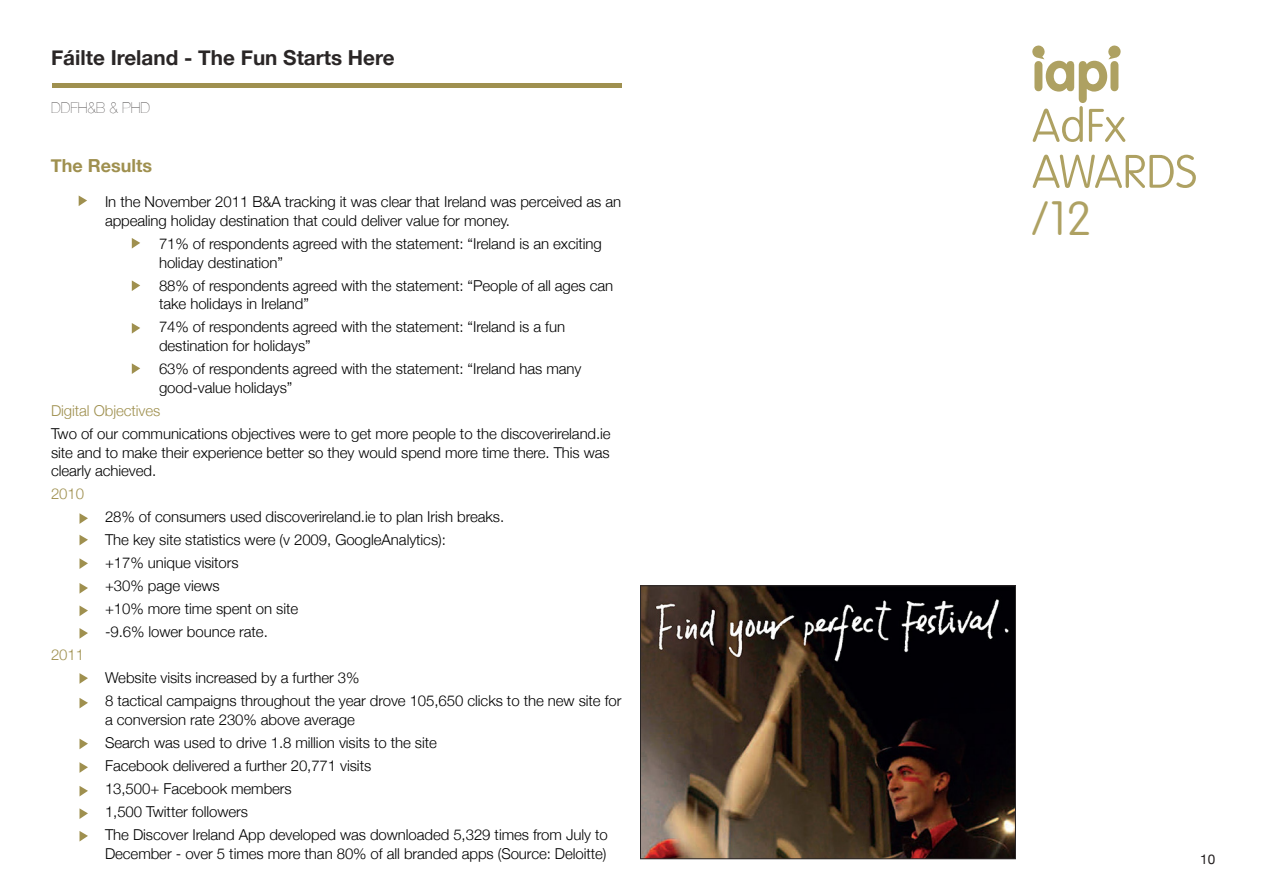
<style>
.page{position:relative;width:1263px;height:893px;background:#fff}
.page>*{position:absolute;margin:0;border:0;box-sizing:border-box;transform-origin:0 0}
.t1{font:100 47.4px "VAG Rounded";color:#aea162}
.t2{font:700 20.7px "Helvetica Neue";color:#2a2626}
.t3{font:700 18px "Helvetica Neue";color:#9f904f}
.t4{font:300 15px/18.8px "Helvetica Neue";letter-spacing:-.005em;color:#000}
.t5{font:300 15px "Helvetica Neue";letter-spacing:-.005em;color:#9f904f}
.t6{font:200 15px "Helvetica Neue";color:#2a2626}
.t7{font:13.5px "Helvetica Neue";color:#231f20}
</style>
<div class="page">
<svg style="left:1033px;top:155px;width:163px;height:33px"></svg>
<svg style="left:1033px;top:45px;width:92px;height:97px"></svg>
<hr style="left:52px;top:83px;width:570px;height:4px;background:#9f904f">
<svg style="left:80px;top:762px;width:8px;height:11px"></svg>
<svg style="left:80px;top:786px;width:8px;height:10px"></svg>
<svg style="left:80px;top:808px;width:8px;height:11px"></svg>
<svg style="left:80px;top:831px;width:8px;height:10px"></svg>
<svg style="left:80px;top:513px;width:8px;height:11px"></svg>
<svg style="left:80px;top:535px;width:8px;height:10px"></svg>
<svg style="left:80px;top:558px;width:8px;height:11px"></svg>
<svg style="left:80px;top:583px;width:8px;height:11px"></svg>
<svg style="left:80px;top:606px;width:8px;height:10px"></svg>
<svg style="left:80px;top:628px;width:8px;height:11px"></svg>
<svg style="left:80px;top:673px;width:8px;height:11px"></svg>
<svg style="left:80px;top:698px;width:8px;height:10px"></svg>
<svg style="left:80px;top:739px;width:8px;height:10px"></svg>
<svg style="left:79px;top:195px;width:8px;height:11px"></svg>
<svg style="left:132px;top:363px;width:8px;height:11px"></svg>
<svg style="left:132px;top:238px;width:8px;height:11px"></svg>
<svg style="left:132px;top:280px;width:8px;height:11px"></svg>
<svg style="left:132px;top:323px;width:8px;height:11px"></svg>
<img style="left:642px;top:587px;width:372px;height:270px">
<div style="left:640px;top:585px;width:376px;height:274px;border:1px solid #2a2626"></div>
<h2 class="t2" style="left:51px;top:41px;width:345px">Fáilte Ireland - The Fun Starts Here</h2>
<p class="t6" style="left:51px;top:96px;width:101px">DDFH&amp;B &amp; PHD</p>
<p class="t3" style="left:51px;top:151px;width:103px">The Results</p>
<p class="t4" style="left:105px;top:192px;width:518px">In the November 2011 B&amp;A tracking it was clear that Ireland was perceived as an appealing holiday destination that could deliver value for money.</p>
<p class="t4" style="left:159px;top:233px;width:444px">71% of respondents agreed with the statement: “Ireland is an exciting holiday destination”</p>
<p class="t4" style="left:159px;top:275px;width:456px">88% of respondents agreed with the statement: “People of all ages can take holidays in Ireland”</p>
<p class="t4" style="left:159px;top:317px;width:408px">74% of respondents agreed with the statement: “Ireland is a fun destination for holidays”</p>
<p class="t4" style="left:159px;top:359px;width:424px">63% of respondents agreed with the statement: “Ireland has many good-value holidays”</p>
<p class="t5" style="left:51px;top:398px;width:111px">Digital Objectives</p>
<p class="t4" style="left:51px;top:423px;width:561px;text-align:justify">Two of our communications objectives were to get more people to the discoverireland.ie site and to make their experience better so they would spend more time there. This was clearly achieved.</p>
<p class="t5" style="left:51px;top:482px;width:35px">2010</p>
<p class="t4" style="left:105px;top:507px;width:401px">28% of consumers used discoverireland.ie to plan Irish breaks.</p>
<p class="t4" style="left:105px;top:530px;width:342px">The key site statistics were (v 2009, GoogleAnalytics):</p>
<p class="t4" style="left:105px;top:553px;width:135px">+17% unique visitors</p>
<p class="t4" style="left:105px;top:576px;width:116px">+30% page views</p>
<p class="t4" style="left:105px;top:599px;width:195px">+10% more time spent on site</p>
<p class="t4" style="left:105px;top:622px;width:164px">-9.6% lower bounce rate.</p>
<p class="t5" style="left:51px;top:643px;width:35px">2011</p>
<p class="t4" style="left:105px;top:668px;width:256px">Website visits increased by a further 3%</p>
<p class="t4" style="left:105px;top:691px;width:518px">8 tactical campaigns throughout the year drove 105,650 clicks to the new site for a conversion rate 230% above average</p>
<p class="t4" style="left:105px;top:733px;width:333px">Search was used to drive 1.8 million visits to the site</p>
<p class="t4" style="left:105px;top:756px;width:268px">Facebook delivered a further 20,771 visits</p>
<p class="t4" style="left:105px;top:779px;width:188px">13,500+ Facebook members</p>
<p class="t4" style="left:105px;top:802px;width:145px">1,500 Twitter followers</p>
<p class="t4" style="left:105px;top:825px;width:504px">The Discover Ireland App developed was downloaded 5,329 times from July to<br>December - over 5 times more than 80% of all branded apps (Source: Deloitte)</p>
<h1 class="t1" style="left:1031px;top:191px;width:63px">/12</h1>
<p class="t7" style="left:1200px;top:850px;width:17px">10</p>
</div>
